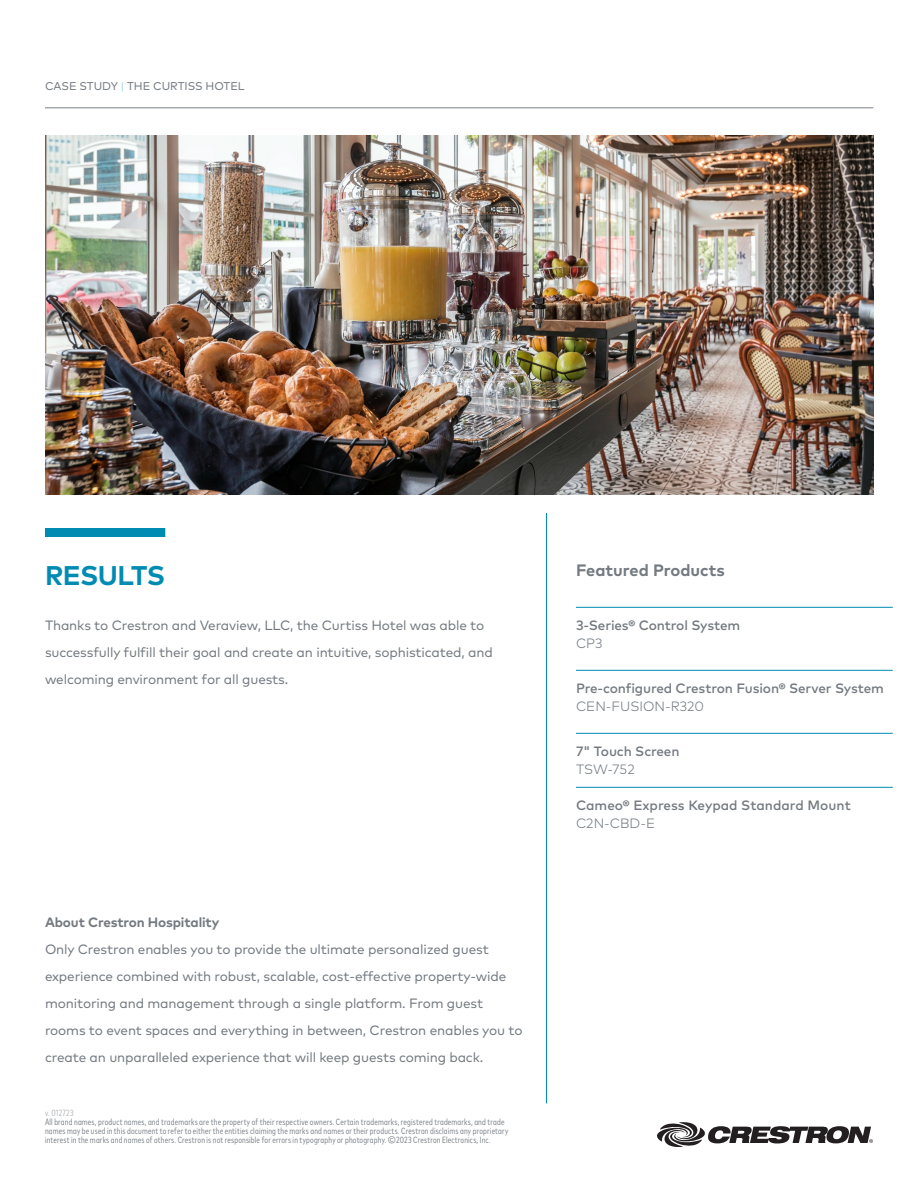
<style>
.page{position:relative;width:918px;height:1188px;background:#fff}
.page>*{position:absolute;margin:0;border:0;box-sizing:border-box;transform-origin:0 0}
.Intro_Header{font:700 27px "Mark Pro";letter-spacing:-.025em;color:#008bb3}
.Sidebar_Title{font:700 16.5px "Mark Pro";color:#737a81}
.Body_Copy{font:13.5px/27px "Mark Pro";letter-spacing:-.01em;color:#747a81}
.Sidebar_Bullets{font:500 13.5px/18px "Mark Pro";letter-spacing:-.01em;color:#747a81}
.Body_Copy-2{font:11.25px "Mark Pro";letter-spacing:-.005em;color:#747a81}
.t1{font:condensed 9px/9px "Mark Pro";letter-spacing:.02em;color:#7c8188}
.t2{font:condensed 9px "Mark Pro";letter-spacing:.025em;color:#b4b7bc}
.s1{font-weight:300;color:#8bc5dd}
.s2{font-weight:700}
.s3{font-weight:300;color:#737a81}
</style>
<div class="page">
<img style="left:45px;top:135px;width:828px;height:360px">
<hr style="left:45px;top:108px;width:828px;height:1px;background:#7c8188">
<svg style="left:657px;top:1122px;width:216px;height:25px"></svg>
<hr style="left:576px;top:607px;width:317px;height:1px;background:#008bb3">
<hr style="left:576px;top:670px;width:317px;height:1px;background:#008bb3">
<hr style="left:576px;top:733px;width:317px;height:1px;background:#008bb3">
<hr style="left:576px;top:787px;width:317px;height:1px;background:#008bb3">
<hr style="left:546px;top:513px;width:1px;height:590px;background:#008bb3">
<div style="left:45px;top:528px;width:120px;height:9px;background:#008bb3"></div>
<p class="Body_Copy-2" style="left:45px;top:78px;width:201px">CASE STUDY <span class="s1">|</span> THE CURTISS HOTEL</p>
<p class="Intro_Header" style="left:45px;top:555px;width:121px">RESULTS</p>
<p class="Body_Copy" style="left:45px;top:611px;width:449px">Thanks to Crestron and Veraview, LLC, the Curtiss Hotel was able to successfully fulfill their goal and create an intuitive, sophisticated, and welcoming environment for all guests.</p>
<p class="Body_Copy" style="left:45px;top:908px;width:479px"><span class="s2">About Crestron Hospitality<br></span>Only Crestron enables you to provide the ultimate personalized guest experience combined with robust, scalable, cost-effective property-wide monitoring and management through a single platform. From guest rooms to event spaces and everything in between, Crestron enables you to create an unparalleled experience that will keep guests coming back.</p>
<p class="t2" style="left:45px;top:1106px;width:30px">v. 012723</p>
<p class="t1" style="left:45px;top:1117px;width:465px">All brand names, product names, and trademarks are the property of their respective owners. Certain trademarks, registered trademarks, and trade names may be used in this document to refer to either the entities claiming the marks and names or their products. Crestron disclaims any proprietary interest in the marks and names of others. Crestron is not responsible for errors in typography or photography. ©2023 Crestron Electronics, Inc.</p>
<p class="Sidebar_Title" style="left:576px;top:558px;width:150px">Featured Products</p>
<p class="Sidebar_Bullets" style="left:576px;top:615px;width:166px">3-Series® Control System<br><span class="s3">CP3</span></p>
<p class="Sidebar_Bullets" style="left:576px;top:678px;width:309px">Pre-configured Crestron Fusion® Server System<br><span class="s3">CEN-FUSION-R320</span></p>
<p class="Sidebar_Bullets" style="left:576px;top:741px;width:105px">7" Touch Screen<br><span class="s3">TSW-752</span></p>
<p class="Sidebar_Bullets" style="left:576px;top:795px;width:276px">Cameo® Express Keypad Standard Mount<br><span class="s3">C2N-CBD-E</span></p>
</div>
